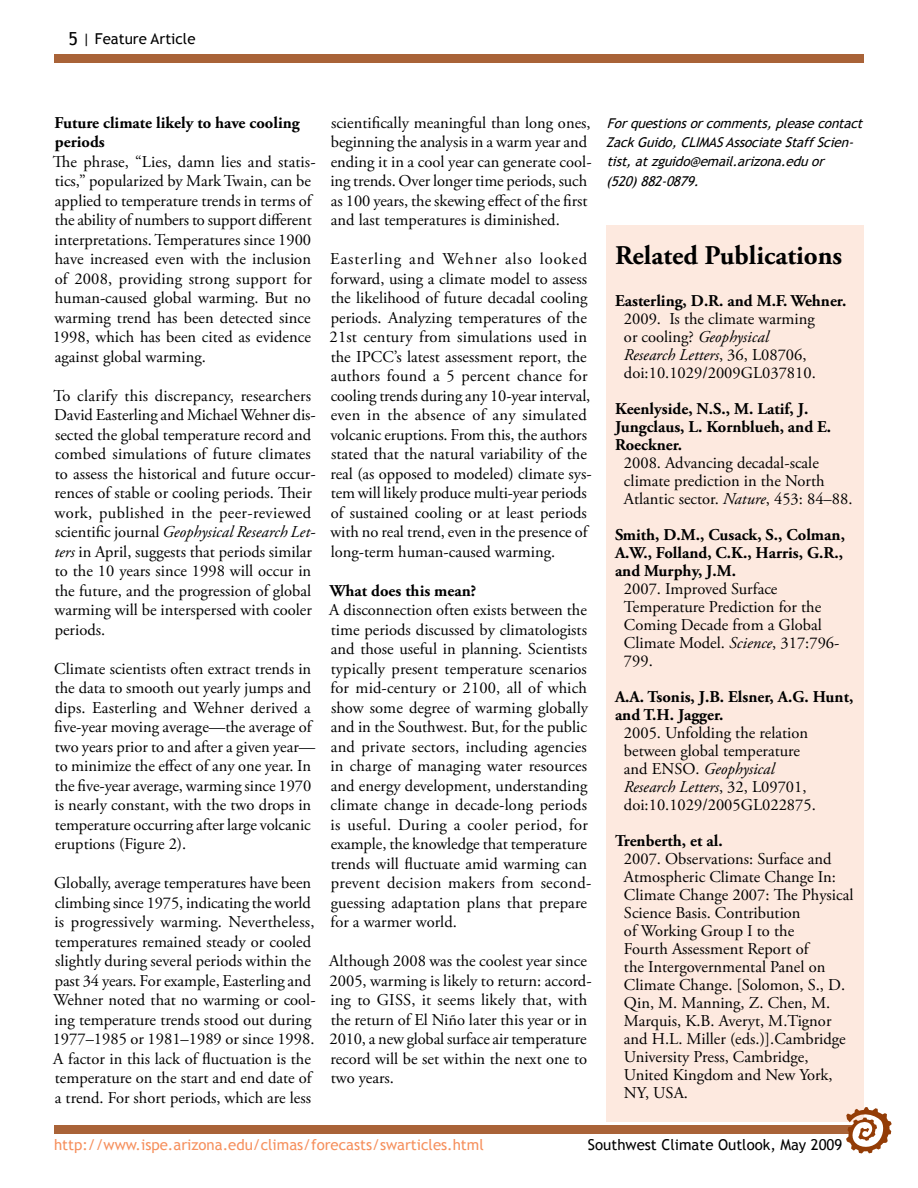
<style>
.page{position:relative;width:918px;height:1188px;background:#fff}
.page>*{position:absolute;margin:0;border:0;box-sizing:border-box;transform-origin:0 0}
.t1{font:700 27px "Adobe Garamond Pro";color:#000}
.t2{font:16.5px/19.5px "Adobe Garamond Pro";color:#000}
.t3{font:700 16.5px/18px "Adobe Garamond Pro";color:#000}
.t4{font:15px "Trebuchet MS";color:#f6905d}
.t5{font:15px "Trebuchet MS";color:#000}
.t6{font:italic 13.5px/19.5px "Trebuchet MS";color:#000}
.s1{font-size:18px}
.s2{font-style:italic}
</style>
<div class="page">
<div style="left:606px;top:225px;width:258px;height:897px;background:#fde9df"></div>
<div style="left:54px;top:1125px;width:810px;height:9px;background:#a96338"></div>
<svg style="left:846px;top:1107px;width:46px;height:46px"></svg>
<div style="left:54px;top:54px;width:810px;height:9px;background:#a96338"></div>
<p class="t5" style="left:69px;top:30px;width:129px"><span class="s1">5</span> | Feature Article</p>
<p class="t3" style="left:54px;top:113px;width:247px;line-height:19.5px">Future climate likely to have cooling periods</p>
<p class="t2" style="left:53px;top:152px;width:264px">The phrase, “Lies, damn lies and statis&shy;tics,” popularized by Mark Twain, can be applied to temperature trends in terms of the ability of numbers to support different interpretations. Temperatures since 1900 have increased even with the inclusion of 2008, providing strong support for human-caused global warming. But no warming trend has been detected since 1998, which has been cited as evidence against global warming.</p>
<p class="t2" style="left:54px;top:386px;width:264px">To clarify this discrepancy, researchers David Easterling and Michael Wehner dis&shy;sected the global temperature record and combed simulations of future climates to assess the historical and future occur&shy;rences of stable or cooling periods. Their work, published in the peer-reviewed scientific journal <span class="s2">Geophysical Research Let&shy;ters</span> in April, suggests that periods similar to the 10 years since 1998 will occur in the future, and the progression of global warming will be interspersed with cooler periods.</p>
<p class="t2" style="left:54px;top:659px;width:263px">Climate scientists often extract trends in the data to smooth out yearly jumps and dips. Easterling and Wehner derived a five-year moving average—the average of two years prior to and after a given year— to minimize the effect of any one year. In the five-year average, warming since 1970 is nearly constant, with the two drops in temperature occurring after large volcanic eruptions (Figure 2).</p>
<p class="t2" style="left:53px;top:874px;width:264px">Globally, average temperatures have been climbing since 1975, indicating the world is progressively warming. Nevertheless, temperatures remained steady or cooled slightly during several periods within the past 34 years. For example, Easterling and Wehner noted that no warming or cool&shy;ing temperature trends stood out during 1977–1985 or 1981–1989 or since 1998.<br>A factor in this lack of fluctuation is the temperature on the start and end date of a trend. For short periods, which are less</p>
<p class="t2" style="left:331px;top:113px;width:263px">scientifically meaningful than long ones, beginning the analysis in a warm year and ending it in a cool year can generate cool&shy;ing trends. Over longer time periods, such as 100 years, the skewing effect of the first and last temperatures is diminished.</p>
<p class="t2" style="left:330px;top:250px;width:263px">Easterling and Wehner also looked forward, using a climate model to assess the likelihood of future decadal cooling periods. Analyzing temperatures of the 21st century from simulations used in the IPCC’s latest assessment report, the authors found a 5 percent chance for cooling trends during any 10-year interval, even in the absence of any simulated volcanic eruptions. From this, the authors stated that the natural variability of the real (as opposed to modeled) climate sys&shy;tem will likely produce multi-year periods of sustained cooling or at least periods with no real trend, even in the presence of long-term human-caused warming.</p>
<p class="t3" style="left:330px;top:582px;width:148px">What does this mean?</p>
<p class="t2" style="left:329px;top:601px;width:264px">A disconnection often exists between the time periods discussed by climatologists and those useful in planning. Scientists typically present temperature scenarios for mid-century or 2100, all of which show some degree of warming globally and in the Southwest. But, for the public and private sectors, including agencies in charge of managing water resources and energy development, understanding climate change in decade-long periods is useful. During a cooler period, for example, the knowledge that temperature trends will fluctuate amid warming can prevent decision makers from second&shy;guessing adaptation plans that prepare for a warmer world.</p>
<p class="t2" style="left:329px;top:952px;width:264px">Although 2008 was the coolest year since 2005, warming is likely to return: accord&shy;ing to GISS, it seems likely that, with the return of El Niño later this year or in 2010, a new global surface air temperature record will be set within the next one to two years.</p>
<p class="t6" style="left:606px;top:113px;width:262px">Forquestionsorcomments,pleasecontact ZackGuido,CLIMASAssociateStaffScien&shy;tist,atzguido@email.arizona.eduor (520)882-0879.</p>
<h1 class="t1" style="left:615px;top:240px;width:229px">Related Publications</h1>
<p class="t3" style="left:615px;top:292px;width:233px">Easterling, D.R. and M.F. Wehner.</p>
<p class="t2" style="left:624px;top:310px;width:193px;line-height:18px">2009. Is the climate warming or cooling? <span class="s2">Geophysical<br>Research Letters</span>, 36, L08706, doi:10.1029/2009GL037810.</p>
<p class="t3" style="left:615px;top:400px;width:218px">Keenlyside, N.S., M. Latif, J.<br>Jungclaus, L. Kornblueh, and E.<br>Roeckner.</p>
<p class="t2" style="left:624px;top:454px;width:230px;line-height:18px">2008. Advancing decadal-scale climate prediction in the North<br>Atlantic sector. <span class="s2">Nature</span>, 453: 84–88.</p>
<p class="t3" style="left:615px;top:526px;width:231px;text-align:justify">Smith, D.M., Cusack, S., Colman, A.W., Folland, C.K., Harris, G.R., and Murphy, J.M.</p>
<p class="t2" style="left:624px;top:580px;width:217px;line-height:18px">2007. Improved Surface<br>Temperature Prediction for the<br>Coming Decade from a Global<br>Climate Model. <span class="s2">Science</span>, 317:796-<br>799.</p>
<p class="t3" style="left:615px;top:688px;width:240px">A.A. Tsonis, J.B. Elsner, A.G. Hunt, and T.H. Jagger.</p>
<p class="t2" style="left:624px;top:724px;width:193px;line-height:18px">2005. Unfolding the relation between global temperature and ENSO. <span class="s2">Geophysical<br>Research Letters</span>, 32, L09701, doi:10.1029/2005GL022875.</p>
<p class="t3" style="left:615px;top:832px;width:109px">Trenberth, et al.</p>
<p class="t2" style="left:624px;top:850px;width:231px;line-height:18px">2007. Observations: Surface and<br>Atmospheric Climate Change In:<br>Climate Change 2007: The Physical<br>Science Basis. Contribution<br>of Working Group I to the<br>Fourth Assessment Report of<br>the Intergovernmental Panel on<br>Climate Change. [Solomon, S., D.<br>Qin, M. Manning, Z. Chen, M.<br>Marquis, K.B. Averyt, M.Tignor and H.L. Miller (eds.)].Cambridge<br>University Press, Cambridge,<br>United Kingdom and New York,<br>NY, USA.</p>
<p class="t4" style="left:54px;top:1135px;width:431px">http://www.ispe.arizona.edu/climas/forecasts/swarticles.html</p>
<p class="t5" style="left:588px;top:1135px;width:256px">Southwest Climate Outlook, May 2009</p>
</div>
